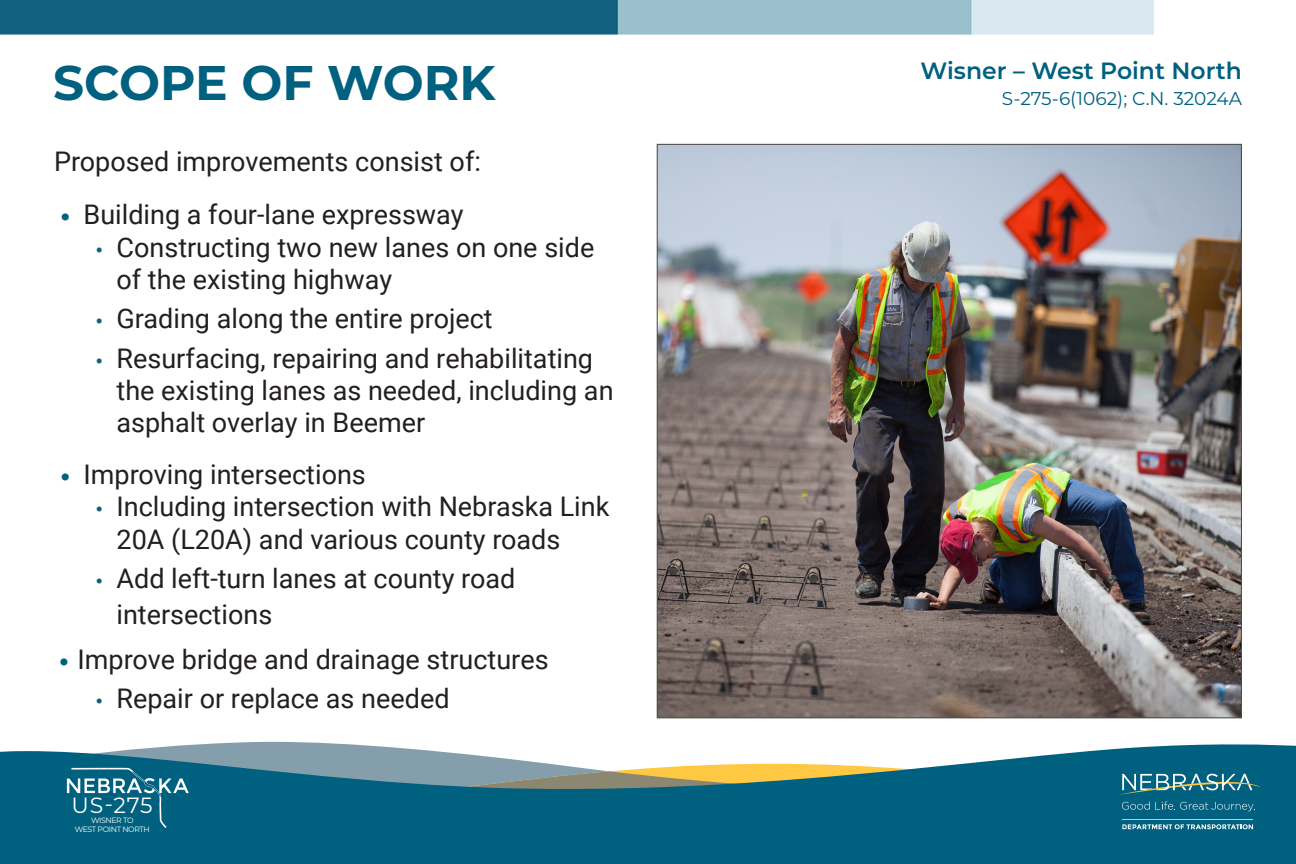
<style>
.page{position:relative;width:1296px;height:864px;background:#fff}
.page>*{position:absolute;margin:0;border:0;box-sizing:border-box;transform-origin:0 0}
.t1{font:700 48.6px "Montserrat";color:#00607f}
.body{font:27px/32.4px "Roboto";color:#231f20}
.t2{font:600 23.5px "Montserrat";color:#00607f}
.t3{font:22px "Montserrat";color:#fff}
.t4{font:18.5px "Montserrat";letter-spacing:-.005em;color:#00607f}
.t5{font:7.75px/8.8px "Montserrat";letter-spacing:-.05em;color:#fff;text-align:center}
.s1{font-family:"Myriad Pro";font-weight:700;color:#00607f}
.s2{font-family:"Myriad Pro";font-weight:700;color:#135f7f}
</style>
<div class="page">
<svg style="left:0;top:743px;width:1296px;height:121px;background:#2e798e"></svg>
<img style="left:0;top:0;width:1154px;height:34px">
<svg style="left:1122px;top:802px;width:133px;height:9px"></svg>
<svg style="left:1120px;top:774px;width:140px;height:21px;background:#408494"></svg>
<hr style="left:1122px;top:819px;width:131px;height:1px;background:#ffc843">
<svg style="left:1122px;top:824px;width:131px;height:5px"></svg>
<svg style="left:67px;top:768px;width:122px;height:60px;background:#1e738e"></svg>
<img style="left:659px;top:146px;width:581px;height:570px">
<p class="t1" style="left:53px;top:48px;width:444px">SCOPE OF WORK</p>
<p class="body" style="left:54px;top:144px;width:428px">Proposed improvements consist of:</p>
<p class="body" style="left:61px;top:198px;width:404px"><span class="s1">•</span> Building a four-lane expressway</p>
<p class="body" style="left:117px;top:230px;width:479px;text-indent:-21px"><span class="s2">·</span> Constructing two new lanes on one side of the existing highway</p>
<p class="body" style="left:96px;top:302px;width:399px"><span class="s2">·</span> Grading along the entire project</p>
<p class="body" style="left:117px;top:341px;width:499px;text-indent:-21px"><span class="s2">·</span> Resurfacing, repairing and rehabilitating the existing lanes as needed, including an asphalt overlay in Beemer</p>
<p class="body" style="left:61px;top:457px;width:306px"><span class="s1">•</span> Improving intersections</p>
<p class="body" style="left:117px;top:489px;width:494px;text-indent:-21px"><span class="s2">·</span> Including intersection with Nebraska Link<br>20A (L20A) and various county roads</p>
<p class="body" style="left:117px;top:559px;width:400px;line-height:36.6px;text-indent:-21px"><span class="s2">·</span> Add left-turn lanes at county road intersections</p>
<p class="body" style="left:60px;top:642px;width:491px"><span class="s1">•</span> Improve bridge and drainage structures</p>
<p class="body" style="left:96px;top:681px;width:355px"><span class="s2">·</span> Repair or replace as needed</p>
<p class="t3" style="left:72px;top:790px;width:83px">US-275</p>
<p class="t5" style="left:75px;top:816px;width:77px">WISNER TO<br>WEST POINT NORTH</p>
<p class="t2" style="left:921px;top:54px;width:323px">Wisner – West Point North</p>
<p class="t4" style="left:1002px;top:86px;width:242px">S-275-6(1062); C.N. 32024A</p>
</div>
